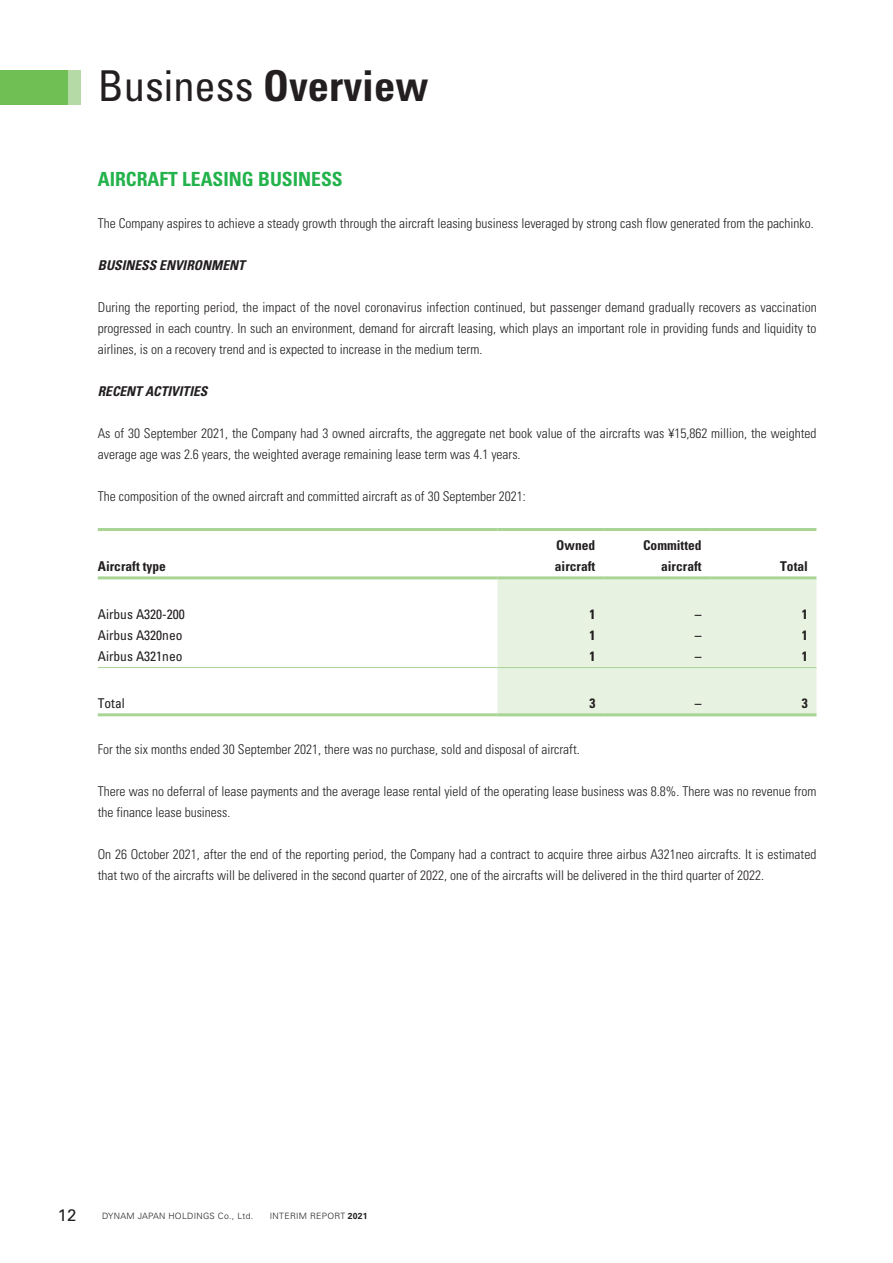
<style>
.page{position:relative;width:893px;height:1263px;background:#fff}
.page>*{position:absolute;margin:0;border:0;box-sizing:border-box;transform-origin:0 0}
.t1{font:condensed 42.45px "Univers LT Std";color:#231f20}
._01_H1{font:700 condensed 19.5px "Univers LT Std";color:#23b24b}
.t2{font:16.8px "Univers LT Std";color:#231f20}
._00_txt{font:300 condensed 13.5px/21px "Univers LT Std";color:#231f20}
._50_Table_txt{font:700 condensed 13.5px "Univers LT Std";color:#231f20}
._50_Table_txt-2{font:condensed 13.5px "Univers LT Std";color:#231f20}
._02_H2{font:italic 700 condensed 13.5px "Univers LT Std";color:#231f20}
.t3{font:300 8.7px "Univers LT Std";letter-spacing:.035em;color:#231f20}
.s1{font-weight:700}
</style>
<div class="page">
<div style="left:0;top:70px;width:81px;height:34px;background:#6fbf54"></div>
<div style="left:68px;top:70px;width:13px;height:34px;background:#b5daa5"></div>
<div style="left:497px;top:579px;width:319px;height:134px;background:#e7f2e1"></div>
<hr style="left:98px;top:528px;width:399px;height:3px;background:#a8d494">
<hr style="left:497px;top:528px;width:107px;height:3px;background:#a8d494">
<hr style="left:604px;top:528px;width:106px;height:3px;background:#a8d494">
<hr style="left:710px;top:528px;width:106px;height:3px;background:#a8d494">
<hr style="left:98px;top:576px;width:399px;height:3px;background:#a8d494">
<hr style="left:497px;top:576px;width:107px;height:3px;background:#a8d494">
<hr style="left:604px;top:576px;width:106px;height:3px;background:#a8d494">
<hr style="left:710px;top:576px;width:106px;height:3px;background:#a8d494">
<hr style="left:98px;top:667px;width:399px;height:1px;background:#a8d494">
<hr style="left:497px;top:667px;width:107px;height:1px;background:#a8d494">
<hr style="left:604px;top:667px;width:106px;height:1px;background:#a8d494">
<hr style="left:710px;top:667px;width:106px;height:1px;background:#a8d494">
<hr style="left:98px;top:713px;width:399px;height:3px;background:#a8d494">
<hr style="left:497px;top:713px;width:107px;height:3px;background:#a8d494">
<hr style="left:604px;top:713px;width:106px;height:3px;background:#a8d494">
<hr style="left:710px;top:713px;width:106px;height:3px;background:#a8d494">
<h1 class="t1" style="left:98px;top:59px;width:332px">Business <span class="s1">Overview</span></h1>
<p class="_01_H1" style="left:98px;top:167px;width:246px">AIRCRAFT LEASING BUSINESS</p>
<p class="_00_txt" style="left:98px;top:213px;width:717px">The Company aspires to achieve a steady growth through the aircraft leasing business leveraged by strong cash flow generated from the pachinko.</p>
<p class="_02_H2" style="left:98px;top:257px;width:149px">BUSINESS ENVIRONMENT</p>
<p class="_00_txt" style="left:98px;top:297px;width:720px;text-align:justify">During the reporting period, the impact of the novel coronavirus infection continued, but passenger demand gradually recovers as vaccination progressed in each country. In such an environment, demand for aircraft leasing, which plays an important role in providing funds and liquidity to airlines, is on a recovery trend and is expected to increase in the medium term.</p>
<p class="_02_H2" style="left:98px;top:383px;width:111px">RECENT ACTIVITIES</p>
<p class="_00_txt" style="left:98px;top:423px;width:720px">As of 30 September 2021, the Company had 3 owned aircrafts, the aggregate net book value of the aircrafts was ¥15,862 million, the weighted average age was 2.6 years, the weighted average remaining lease term was 4.1 years.</p>
<p class="_00_txt" style="left:98px;top:486px;width:430px">The composition of the owned aircraft and committed aircraft as of 30 September 2021:</p>
<p class="_50_Table_txt" style="left:98px;top:558px;width:70px">Aircraft type</p>
<p class="_50_Table_txt" style="left:556px;top:537px;width:41px">Owned</p>
<p class="_50_Table_txt" style="left:555px;top:558px;width:42px">aircraft</p>
<p class="_50_Table_txt" style="left:643px;top:537px;width:60px">Committed</p>
<p class="_50_Table_txt" style="left:661px;top:558px;width:42px">aircraft</p>
<p class="_50_Table_txt" style="left:780px;top:558px;width:29px">Total</p>
<p class="_50_Table_txt-2" style="left:98px;top:606px;width:88px">Airbus A320-200</p>
<p class="_50_Table_txt" style="left:589px;top:606px;width:7px">1</p>
<p class="_50_Table_txt" style="left:695px;top:606px;width:8px">–</p>
<p class="_50_Table_txt" style="left:802px;top:606px;width:7px">1</p>
<p class="_50_Table_txt-2" style="left:98px;top:627px;width:86px">Airbus A320neo</p>
<p class="_50_Table_txt" style="left:589px;top:627px;width:7px">1</p>
<p class="_50_Table_txt" style="left:695px;top:627px;width:8px">–</p>
<p class="_50_Table_txt" style="left:802px;top:627px;width:7px">1</p>
<p class="_50_Table_txt-2" style="left:98px;top:648px;width:86px">Airbus A321neo</p>
<p class="_50_Table_txt" style="left:589px;top:648px;width:7px">1</p>
<p class="_50_Table_txt" style="left:695px;top:648px;width:8px">–</p>
<p class="_50_Table_txt" style="left:802px;top:648px;width:7px">1</p>
<p class="_50_Table_txt-2" style="left:98px;top:694px;width:28px">Total</p>
<p class="_50_Table_txt" style="left:589px;top:694px;width:7px">3</p>
<p class="_50_Table_txt" style="left:695px;top:694px;width:8px">–</p>
<p class="_50_Table_txt" style="left:802px;top:694px;width:7px">3</p>
<p class="_00_txt" style="left:98px;top:738px;width:483px">For the six months ended 30 September 2021, there was no purchase, sold and disposal of aircraft.</p>
<p class="_00_txt" style="left:98px;top:780px;width:720px">There was no deferral of lease payments and the average lease rental yield of the operating lease business was 8.8%. There was no revenue from the finance lease business.</p>
<p class="_00_txt" style="left:98px;top:843px;width:720px">On 26 October 2021, after the end of the reporting period, the Company had a contract to acquire three airbus A321neo aircrafts. It is estimated that two of the aircrafts will be delivered in the second quarter of 2022, one of the aircrafts will be delivered in the third quarter of 2022.</p>
<p class="t2" style="left:58px;top:1205px;width:20px">12</p>
<p class="t3" style="left:102px;top:1211px;width:153px">DYNAM JAPAN HOLDINGS Co., Ltd.</p>
<p class="t3" style="left:270px;top:1211px;width:99px">INTERIM REPORT <span class="s1">2021</span></p>
</div>
